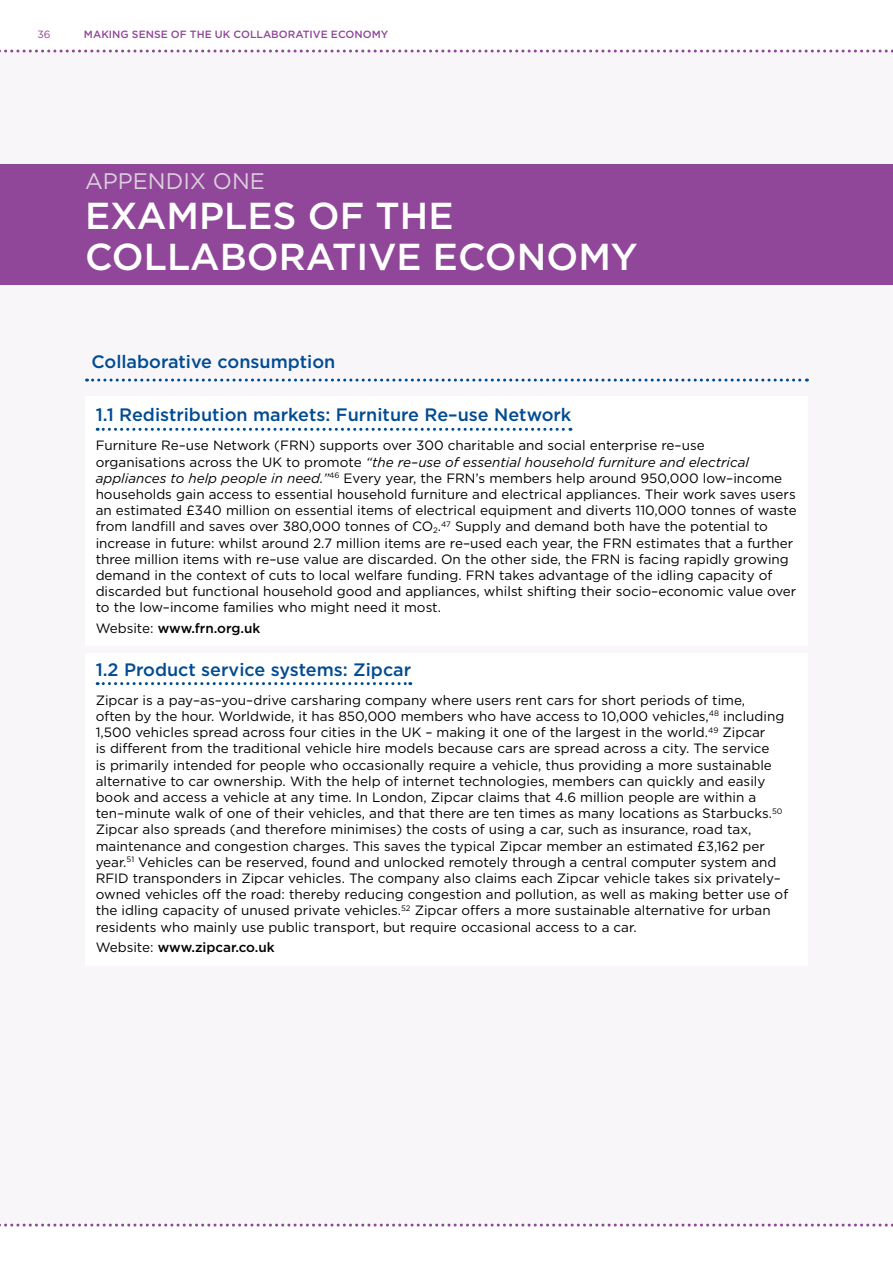
<style>
.page{position:relative;width:893px;height:1263px;background:#fff}
.page>*{position:absolute;margin:0;border:0;box-sizing:border-box;transform-origin:0 0}
.t1{font:500 37.5px/40.5px "Gotham HTF";color:#fff}
.t2{font:22.5px "Gotham HTF";color:#dcd0de}
.t3{font:500 18px "Gotham HTF";color:#004b93}
.t4{font:13.5px/16.2px "Gotham HTF";color:#000}
.t5{font:500 13.5px "Gotham HTF";color:#000}
.t6{font:500 10.5px "Gotham HTF";color:#904799}
.t7{font:10.5px "Gotham HTF";color:#904799}
.s1{font-style:italic}
.s2{font-weight:400}
</style>
<div class="page">
<div style="left:0;top:51px;width:893px;height:1174px;background:#f8f6f8"></div>
<svg style="left:0;top:1223px;width:893px;height:3px"></svg>
<svg style="left:0;top:50px;width:893px;height:3px"></svg>
<div style="left:0;top:165px;width:893px;height:120px;background:#904799"></div>
<div style="left:85px;top:396px;width:723px;height:249px;background:#fff"></div>
<div style="left:85px;top:653px;width:723px;height:312px;background:#fff"></div>
<svg style="left:87px;top:379px;width:720px;height:3px"></svg>
<svg style="left:97px;top:428px;width:474px;height:3px"></svg>
<svg style="left:97px;top:682px;width:314px;height:3px"></svg>
<p class="t7" style="left:37px;top:29px;width:15px">36</p>
<p class="t6" style="left:84px;top:29px;width:306px">MAKING SENSE OF THE UK COLLABORATIVE ECONOMY</p>
<h2 class="t2" style="left:85px;top:168px;width:181px">APPENDIX ONE</h2>
<h1 class="t1" style="left:85px;top:195px;width:554px">EXAMPLES OF THE<br>COLLABORATIVE ECONOMY</h1>
<h3 class="t3" style="left:91px;top:351px;width:245px">Collaborative consumption</h3>
<h3 class="t3" style="left:96px;top:405px;width:477px">1.1 Redistribution markets: Furniture Re–use Network</h3>
<p class="t4" style="left:96px;top:437px;width:703px">Furniture Re–use Network (FRN) supports over 300 charitable and social enterprise re–use organisations across the UK to promote <span class="s1">“the re–use of essential household furniture and electrical appliances to help people in need.”</span><sup>46</sup> Every year, the FRN’s members help around 950,000 low–income households gain access to essential household furniture and electrical appliances. Their work saves users an estimated £340 million on essential items of electrical equipment and diverts 110,000 tonnes of waste from landfill and saves over 380,000 tonnes of CO<sub>2</sub>.<sup>47</sup> Supply and demand both have the potential to increase in future: whilst around 2.7 million items are re–used each year, the FRN estimates that a further three million items with re–use value are discarded. On the other side, the FRN is facing rapidly growing demand in the context of cuts to local welfare funding. FRN takes advantage of the idling capacity of discarded but functional household good and appliances, whilst shifting their socio–economic value over to the low–income families who might need it most.</p>
<p class="t5" style="left:96px;top:620px;width:166px"><span class="s2">Website:</span> www.frn.org.uk</p>
<h3 class="t3" style="left:96px;top:659px;width:317px">1.2 Product service systems: Zipcar</h3>
<p class="t4" style="left:96px;top:692px;width:694px">Zipcar is a pay–as–you–drive carsharing company where users rent cars for short periods of time,<br>often by the hour. Worldwide, it has 850,000 members who have access to 10,000 vehicles,<sup>48</sup> including 1,500 vehicles spread across four cities in the UK – making it one of the largest in the world.<sup>49</sup> Zipcar<br>is different from the traditional vehicle hire models because cars are spread across a city. The service<br>is primarily intended for people who occasionally require a vehicle, thus providing a more sustainable alternative to car ownership. With the help of internet technologies, members can quickly and easily book and access a vehicle at any time. In London, Zipcar claims that 4.6 million people are within a ten–minute walk of one of their vehicles, and that there are ten times as many locations as Starbucks.<sup>50<br></sup>Zipcar also spreads (and therefore minimises) the costs of using a car, such as insurance, road tax, maintenance and congestion charges. This saves the typical Zipcar member an estimated £3,162 per year.<sup>51</sup> Vehicles can be reserved, found and unlocked remotely through a central computer system and RFID transponders in Zipcar vehicles. The company also claims each Zipcar vehicle takes six privately– owned vehicles off the road: thereby reducing congestion and pollution, as well as making better use of the idling capacity of unused private vehicles.<sup>52</sup> Zipcar offers a more sustainable alternative for urban residents who mainly use public transport, but require occasional access to a car.</p>
<p class="t5" style="left:96px;top:939px;width:181px"><span class="s2">Website:</span> www.zipcar.co.uk</p>
</div>
